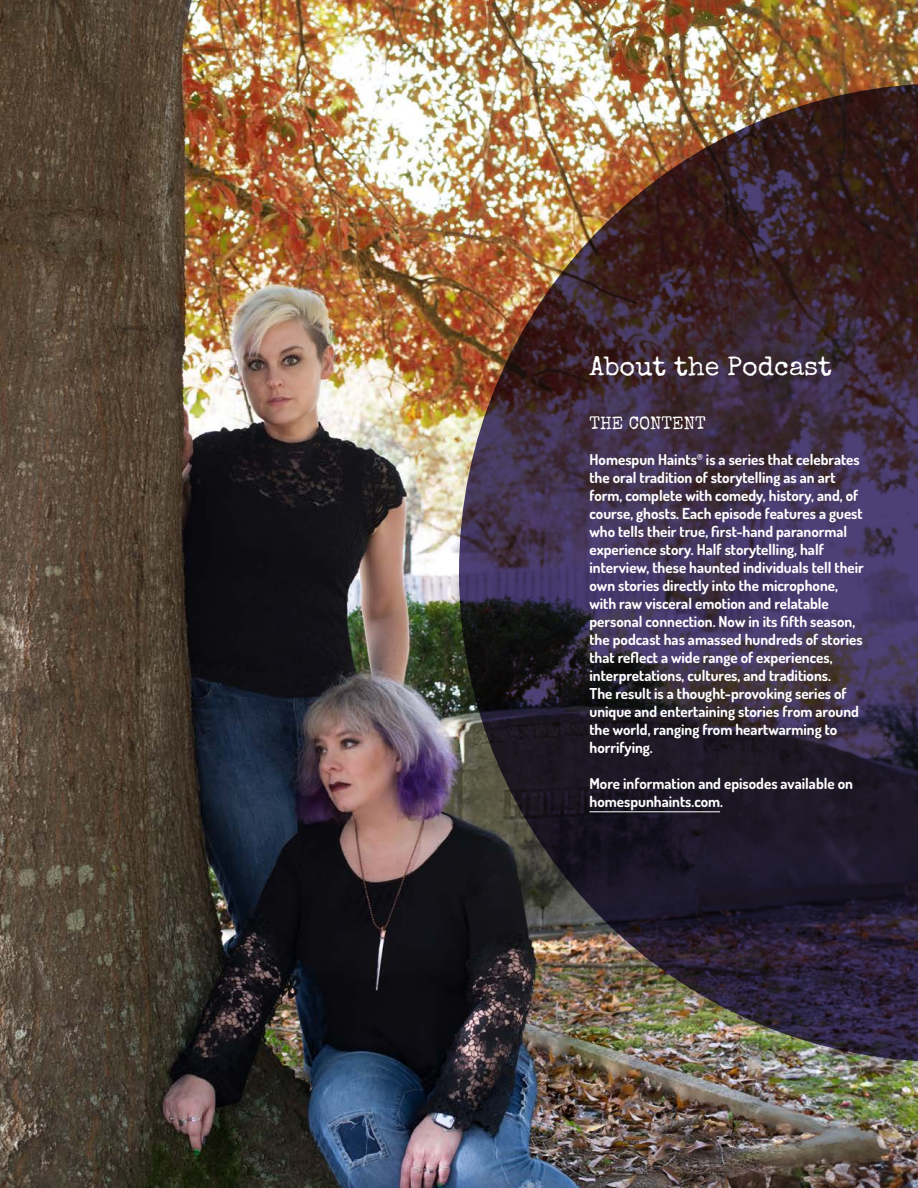
<style>
.page{position:relative;width:918px;height:1188px;background:#fff}
.page>*{position:absolute;margin:0;border:0;box-sizing:border-box;transform-origin:0 0}
.t1{font:27px "Special Elite";color:#fff}
.t2{font:18px "Special Elite";color:#fff}
.t3{font:15px/18px "Dosis";color:#fff}
</style>
<div class="page">
<img style="left:0;top:0;width:918px;height:1188px">
<img style="left:459px;top:83px;width:459px;height:979px">
<hr style="left:590px;top:811px;width:130px;height:1px;background:#fff">
<p class="t1" style="left:590px;top:350px;width:244px">About the Podcast</p>
<p class="t2" style="left:590px;top:412px;width:118px">THE CONTENT</p>
<p class="t3" style="left:590px;top:450px;width:276px">Homespun Haints<sup>®</sup> is a series that celebrates the oral tradition of storytelling as an art form, complete with comedy, history, and, of course, ghosts. Each episode features a guest who tells their true, first-hand paranormal experience story. Half storytelling, half interview, these haunted individuals tell their own stories directly into the microphone, with raw visceral emotion and relatable personal connection. Now in its fifth season, the podcast has amassed hundreds of stories that reflect a wide range of experiences, interpretations, cultures, and traditions.<br>The result is a thought-provoking series of unique and entertaining stories from around the world, ranging from heartwarming to horrifying.</p>
<p class="t3" style="left:590px;top:774px;width:265px">More information and episodes available on homespunhaints.com.</p>
</div>
